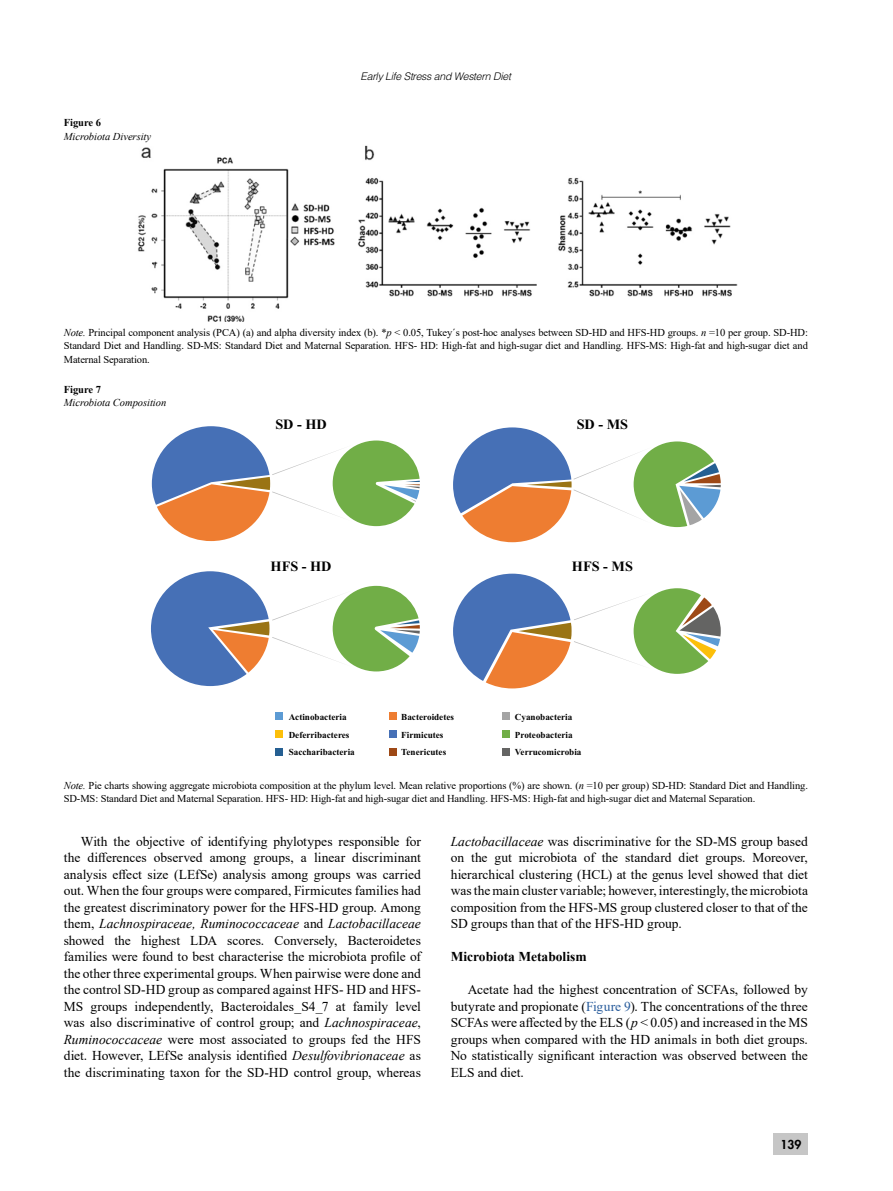
<style>
.page{position:relative;width:893px;height:1191px;background:#fff}
.page>*{position:absolute;margin:0;border:0;box-sizing:border-box;transform-origin:0 0}
.t1{font:700 14.25px "Times New Roman";color:#000}
.t2{font:13.5px/16.5px "Times New Roman";color:#000;text-align:justify}
.t3{font:700 13.5px "Times New Roman";color:#000}
.t4{font:800 12px "Futura Std";color:#000}
.t5{font:10.5px/13.5px "Times New Roman";letter-spacing:-.01em;color:#000;text-align:justify}
.t6{font:italic 10.5px "Times New Roman";letter-spacing:-.005em;color:#000}
.t7{font:italic 300 10.5px "Helvetica LT Std";letter-spacing:-.025em;color:#000}
.t8{font:700 10.5px "Times New Roman";letter-spacing:-.005em;color:#000}
.t9{font:700 9.15px/17.9px "Times New Roman";color:#000}
.s1{font-style:italic}
.s2{color:#275b9b}
</style>
<div class="page">
<div style="left:774px;top:1133px;width:34px;height:21px;background:#c6c6c6"></div>
<img style="left:138px;top:145px;width:600px;height:177px">
<svg style="left:152px;top:426px;width:268px;height:115px"></svg>
<svg style="left:151px;top:571px;width:269px;height:115px"></svg>
<svg style="left:453px;top:427px;width:268px;height:115px"></svg>
<svg style="left:453px;top:573px;width:268px;height:115px"></svg>
<div style="left:275px;top:712px;width:7px;height:8px;background:#5c9bd4"></div>
<div style="left:275px;top:730px;width:7px;height:8px;background:#fcbf0a"></div>
<div style="left:275px;top:748px;width:7px;height:8px;background:#255f92"></div>
<div style="left:389px;top:712px;width:7px;height:8px;background:#ee7d31"></div>
<div style="left:389px;top:730px;width:7px;height:8px;background:#4670b6"></div>
<div style="left:389px;top:748px;width:7px;height:8px;background:#9e4916"></div>
<div style="left:502px;top:712px;width:8px;height:8px;background:#a4a4a4"></div>
<div style="left:502px;top:730px;width:8px;height:8px;background:#71ae47"></div>
<div style="left:502px;top:748px;width:8px;height:8px;background:#646463"></div>
<p class="t8" style="left:64px;top:115px;width:39px">Figure 6</p>
<p class="t6" style="left:64px;top:129px;width:89px">Microbiota Diversity</p>
<p class="t7" style="left:361px;top:70px;width:152px">Early Life Stress and Western Diet</p>
<p class="t5" style="left:64px;top:325px;width:746px"><span class="s1">Note.</span> Principal component analysis (PCA) (a) and alpha diversity index (b). *<span class="s1">p</span> &lt; 0.05, Tukey´s post-hoc analyses between SD-HD and HFS-HD groups. <span class="s1">n</span> =10 per group. SD-HD:<br>Standard Diet and Handling. SD-MS: Standard Diet and Maternal Separation. HFS- HD: High-fat and high-sugar diet and Handling. HFS-MS: High-fat and high-sugar diet and Maternal Separation.</p>
<p class="t8" style="left:64px;top:381px;width:39px">Figure 7</p>
<p class="t6" style="left:64px;top:395px;width:104px">Microbiota Composition</p>
<p class="t1" style="left:275px;top:413px;width:53px">SD - HD</p>
<p class="t1" style="left:577px;top:413px;width:53px">SD - MS</p>
<p class="t1" style="left:271px;top:556px;width:63px">HFS - HD</p>
<p class="t9" style="left:289px;top:707px;width:62px">Actinobacteria<br>Deferribacteres</p>
<p class="t9" style="left:289px;top:742px;width:68px">Saccharibacteria</p>
<p class="t9" style="left:401px;top:707px;width:54px">Bacteroidetes<br>Firmicutes</p>
<p class="t9" style="left:401px;top:742px;width:46px">Tenericutes</p>
<p class="t1" style="left:572px;top:556px;width:62px">HFS - MS</p>
<p class="t9" style="left:515px;top:707px;width:59px">Cyanobacteria<br>Proteobacteria</p>
<p class="t9" style="left:515px;top:742px;width:68px">Verrucomicrobia</p>
<p class="t5" style="left:64px;top:778px;width:746px"><span class="s1">Note.</span> Pie charts showing aggregate microbiota composition at the phylum level. Mean relative proportions (%) are shown. (<span class="s1">n</span> =10 per group) SD-HD: Standard Diet and Handling.<br>SD-MS: Standard Diet and Maternal Separation. HFS- HD: High-fat and high-sugar diet and Handling. HFS-MS: High-fat and high-sugar diet and Maternal Separation.</p>
<p class="t2" style="left:64px;top:832px;width:359px;text-indent:17px">With the objective of identifying phylotypes responsible for the differences observed among groups, a linear discriminant analysis effect size (LEfSe) analysis among groups was carried out. When the four groups were compared, Firmicutes families had the greatest discriminatory power for the HFS-HD group. Among them, <span class="s1">Lachnospiraceae, Ruminococcaceae</span> and <span class="s1">Lactobacillaceae </span>showed the highest LDA scores. Conversely, Bacteroidetes families were found to best characterise the microbiota profile of the other three experimental groups. When pairwise were done and the control SD-HD group as compared against HFS- HD and HFS-MS groups independently, Bacteroidales_S4_7 at family level was also discriminative of control group; and <span class="s1">Lachnospiraceae</span>, <span class="s1">Ruminococcaceae</span> were most associated to groups fed the HFS diet. However, LEfSe analysis identified <span class="s1">Desulfovibrionaceae</span> as the discriminating taxon for the SD-HD control group, whereas</p>
<p class="t2" style="left:451px;top:832px;width:359px"><span class="s1">Lactobacillaceae</span> was discriminative for the SD-MS group based on the gut microbiota of the standard diet groups. Moreover, hierarchical clustering (HCL) at the genus level showed that diet was the main cluster variable; however, interestingly, the microbiota composition from the HFS-MS group clustered closer to that of the SD groups than that of the HFS-HD group.</p>
<p class="t3" style="left:451px;top:947px;width:137px">Microbiota Metabolism</p>
<p class="t2" style="left:451px;top:981px;width:359px;text-indent:17px">Acetate had the highest concentration of SCFAs, followed by butyrate and propionate (<span class="s2">Figure 9</span>). The concentrations of the three SCFAs were affected by the ELS (<span class="s1">p</span> &lt; 0.05) and increased in the MS groups when compared with the HD animals in both diet groups.<br>No statistically significant interaction was observed between the ELS and diet.</p>
<p class="t4" style="left:780px;top:1137px;width:22px">139</p>
</div>
